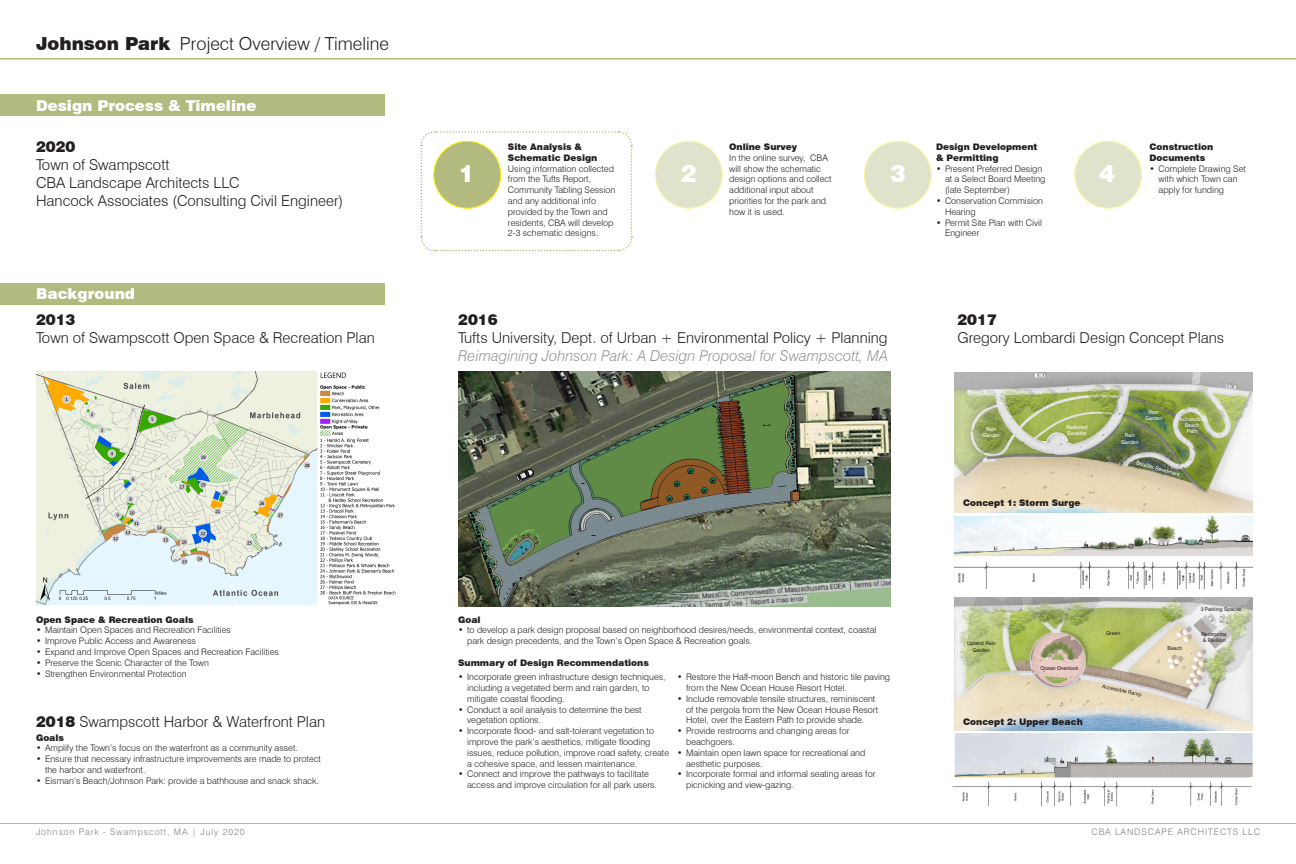
<style>
.page{position:relative;width:1296px;height:864px;background:#fff}
.page>*{position:absolute;margin:0;border:0;box-sizing:border-box;transform-origin:0 0}
.t1{font:900 24px "Swiss 721 BT";color:#fff}
.t2{font:300 18px "Swiss 721 BT";color:#231f20}
.t3{font:300 15px "Swiss 721 BT";color:#231f20}
.t4{font:italic 300 15px "Swiss 721 BT";color:#939598}
.t5{font:900 15px "Swiss 721 BT";color:#fff}
.t6{font:900 15px "Swiss 721 BT";color:#231f20}
.t7{font:300 9px/10.8px "Swiss 721 BT";color:#231f20}
.t8{font:900 9px/10.8px "Swiss 721 BT";color:#231f20}
.t9{font:300 9px "Swiss 721 BT";letter-spacing:.1em;color:#808285}
.t10{font:italic 8.45px "Trebuchet MS";color:#231f20}
.t11{font:5.5px "Tahoma";color:#231f20}
.t12{font:5.25px "Swiss 721 BT";color:#fff}
.t13{font:5.2px/6.2px "Swiss 721 BT";color:#231f20;text-align:center}
.t14{font:5.2px/6.2px "Swiss 721 BT";color:#fff;text-align:center}
.s1{font-weight:900}
</style>
<div class="page">
<hr style="left:0;top:58px;width:1296px;height:2px;background:#b2ba7f">
<hr style="left:0;top:823px;width:1296px;height:1px;background:#b2ba7f">
<div style="left:0;top:284px;width:385px;height:21px;background:#b2ba7f"></div>
<img style="left:36px;top:372px;width:360px;height:234px">
<img style="left:458px;top:372px;width:432px;height:234px">
<img style="left:955px;top:372px;width:297px;height:141px">
<svg style="left:1136px;top:461px;width:44px;height:15px"></svg>
<img style="left:955px;top:597px;width:297px;height:134px">
<svg style="left:1102px;top:684px;width:39px;height:13px"></svg>
<div style="left:0;top:95px;width:385px;height:21px;background:#b2ba7f"></div>
<div style="left:864px;top:141px;width:67px;height:67px;background:#e0e3cc;border-radius:50%"></div>
<div style="left:864px;top:141px;width:68px;height:68px;border:1px solid #fff101;border-radius:50%"></div>
<div style="left:655px;top:141px;width:67px;height:67px;background:#e0e3cc;border-radius:50%"></div>
<div style="left:655px;top:141px;width:68px;height:68px;border:1px solid #fff101;border-radius:50%"></div>
<div style="left:1075px;top:141px;width:67px;height:67px;background:#e0e3cc;border-radius:50%"></div>
<div style="left:1074px;top:141px;width:68px;height:68px;border:1px solid #fff101;border-radius:50%"></div>
<svg style="left:420px;top:131px;width:213px;height:121px"></svg>
<img style="left:955px;top:516px;width:298px;height:73px">
<img style="left:952px;top:734px;width:301px;height:72px">
<p class="t2" style="left:36px;top:32px;width:355px"><span class="s1">Johnson Park</span> Project Overview / Timeline</p>
<p class="t5" style="left:36px;top:97px;width:222px">Design Process &amp; Timeline</p>
<p class="t6" style="left:36px;top:138px;width:41px">2020</p>
<p class="t3" style="left:36px;top:156px;width:135px">Town of Swampscott</p>
<p class="t3" style="left:36px;top:174px;width:205px">CBA Landscape Architects LLC</p>
<p class="t3" style="left:36px;top:192px;width:309px">Hancock Associates (Consulting Civil Engineer)</p>
<p class="t5" style="left:36px;top:285px;width:101px">Background</p>
<p class="t11" style="left:36px;top:333px;width:79px">Map 11 - Open Space Inventory</p>
<p class="t6" style="left:36px;top:310px;width:41px">2013</p>
<p class="t3" style="left:36px;top:328px;width:340px">Town of Swampscott Open Space &amp; Recreation Plan</p>
<p class="t8" style="left:36px;top:614px;width:159px">Open Space &amp; Recreation Goals</p>
<p class="t7" style="left:36px;top:625px;width:196px">• Maintain Open Spaces and Recreation Facilities</p>
<p class="t7" style="left:36px;top:636px;width:161px">• Improve Public Access and Awareness</p>
<p class="t7" style="left:36px;top:646px;width:244px">• Expand and Improve Open Spaces and Recreation Facilities</p>
<p class="t7" style="left:36px;top:657px;width:174px">• Preserve the Scenic Character of the Town</p>
<p class="t7" style="left:36px;top:668px;width:152px">• Strengthen Environmental Protection</p>
<p class="t3" style="left:36px;top:712px;width:291px"><span class="s1">2018</span> Swampscott Harbor &amp; Waterfront Plan</p>
<p class="t8" style="left:36px;top:732px;width:30px">Goals</p>
<p class="t7" style="left:36px;top:743px;width:263px">• Amplify the Town’s focus on the waterfront as a community asset.</p>
<p class="t7" style="left:45px;top:753px;width:277px;text-indent:-9px">• Ensure that necessary infrastructure improvements are made to protect the harbor and waterfront.</p>
<p class="t7" style="left:36px;top:775px;width:284px">• Eisman’s Beach/Johnson Park: provide a bathhouse and snack shack.</p>
<p class="t8" style="left:508px;top:141px;width:91px">Site Analysis &amp;<br>Schematic Design</p>
<p class="t7" style="left:508px;top:163px;width:109px">Using information collected from the Tufts Report,<br>Community Tabling Session and any additional info provided by the Town and residents, CBA will develop<br>2-3 schematic designs.</p>
<p class="t8" style="left:729px;top:141px;width:69px">Online Survey</p>
<p class="t7" style="left:729px;top:152px;width:104px">In the online survey, CBA will show the schematic design options and collect additional input about priorities for the park and how it is used.</p>
<p class="t8" style="left:936px;top:141px;width:103px">Design Development &amp; Permitting</p>
<p class="t7" style="left:945px;top:163px;width:102px;text-indent:-9px">• Present Preferred Design at a Select Board Meeting (late September)</p>
<p class="t7" style="left:945px;top:195px;width:99px;text-indent:-9px">• Conservation Commision<br>Hearing</p>
<p class="t7" style="left:945px;top:217px;width:98px;text-indent:-9px">• Permit Site Plan with Civil<br>Engineer</p>
<p class="t1" style="left:459px;top:159px;width:17px">1</p>
<p class="t1" style="left:681px;top:159px;width:17px">2</p>
<p class="t1" style="left:890px;top:159px;width:17px">3</p>
<p class="t1" style="left:1099px;top:159px;width:17px">4</p>
<p class="t8" style="left:1150px;top:141px;width:65px">Construction<br>Documents</p>
<p class="t7" style="left:1159px;top:163px;width:89px;text-indent:-9px">• Complete Drawing Set with which Town can apply for funding</p>
<p class="t6" style="left:458px;top:310px;width:41px">2016</p>
<p class="t3" style="left:458px;top:328px;width:431px">Tufts University, Dept. of Urban + Environmental Policy + Planning</p>
<p class="t4" style="left:458px;top:346px;width:431px">Reimagining Johnson Park: A Design Proposal for Swampscott, MA</p>
<p class="t10" style="left:461px;top:336px;width:26px">Team)</p>
<p class="t8" style="left:458px;top:614px;width:24px">Goal</p>
<p class="t7" style="left:467px;top:625px;width:411px;text-indent:-9px">• to develop a park design proposal based on neighborhood desires/needs, environmental context, coastal park design precedents, and the Town’s Open Space &amp; Recreation goals.</p>
<p class="t8" style="left:458px;top:657px;width:192px">Summary of Design Recommendations</p>
<p class="t7" style="left:467px;top:672px;width:200px;text-indent:-9px">• Incorporate green infrastructure design techniques, including a vegetated berm and rain garden, to mitigate coastal flooding.</p>
<p class="t7" style="left:467px;top:704px;width:176px;text-indent:-9px">• Conduct a soil analysis to determine the best vegetation options.</p>
<p class="t7" style="left:467px;top:726px;width:204px;text-indent:-9px">• Incorporate flood- and salt-tolerant vegetation to improve the park’s aesthetics, mitigate flooding issues, reduce pollution, improve road safety, create a cohesive space, and lessen maintenance.</p>
<p class="t7" style="left:467px;top:769px;width:191px;text-indent:-9px">• Connect and improve the pathways to facilitate access and improve circulation for all park users.</p>
<p class="t7" style="left:686px;top:672px;width:205px;text-indent:-9px">• Restore the Half-moon Bench and historic tile paving from the New Ocean House Resort Hotel.</p>
<p class="t7" style="left:686px;top:693px;width:193px;text-indent:-9px">• Include removable tensile structures, reminiscent of the pergola from the New Ocean House Resort<br>Hotel, over the Eastern Path to provide shade.</p>
<p class="t7" style="left:686px;top:726px;width:165px;text-indent:-9px">• Provide restrooms and changing areas for beachgoers.</p>
<p class="t7" style="left:686px;top:747px;width:181px;text-indent:-9px">• Maintain open lawn space for recreational and aesthetic purposes.</p>
<p class="t7" style="left:686px;top:769px;width:191px;text-indent:-9px">• Incorporate formal and informal seating areas for picnicking and view-gazing.</p>
<p class="t6" style="left:957px;top:310px;width:41px">2017</p>
<p class="t3" style="left:957px;top:328px;width:268px">Gregory Lombardi Design Concept Plans</p>
<p class="t14" style="left:1145px;top:409px;width:19px">Rain<br>Garden</p>
<p class="t14" style="left:983px;top:426px;width:19px">Rain<br>Garden</p>
<p class="t14" style="left:1180px;top:416px;width:27px">Accessible<br>Beach<br>Path</p>
<p class="t14" style="left:1066px;top:424px;width:23px">Restored</p>
<p class="t12" style="left:1067px;top:430px;width:21px">Excedra</p>
<p class="t14" style="left:1121px;top:432px;width:19px">Rain<br>Garden</p>
<p class="t8" style="left:963px;top:498px;width:119px">Concept 1: Storm Surge</p>
<p class="t13" style="left:1106px;top:630px;width:16px">Green</p>
<p class="t13" style="left:967px;top:640px;width:30px">Upland Rain<br>Garden</p>
<p class="t13" style="left:1168px;top:645px;width:16px">Beach</p>
<p class="t13" style="left:1040px;top:665px;width:40px">Ocean Overlook</p>
<p class="t13" style="left:1201px;top:606px;width:42px">3 Parking Spaces</p>
<p class="t13" style="left:1202px;top:631px;width:27px;text-align:left">Restrooms &amp; Pavilion</p>
<p class="t8" style="left:963px;top:716px;width:121px">Concept 2: Upper Beach</p>
<p class="t9" style="left:36px;top:826px;width:210px">Johnson Park - Swampscott, MA | July 2020</p>
<p class="t9" style="left:1092px;top:826px;width:170px">CBA LANDSCAPE ARCHITECTS LLC</p>
</div>
